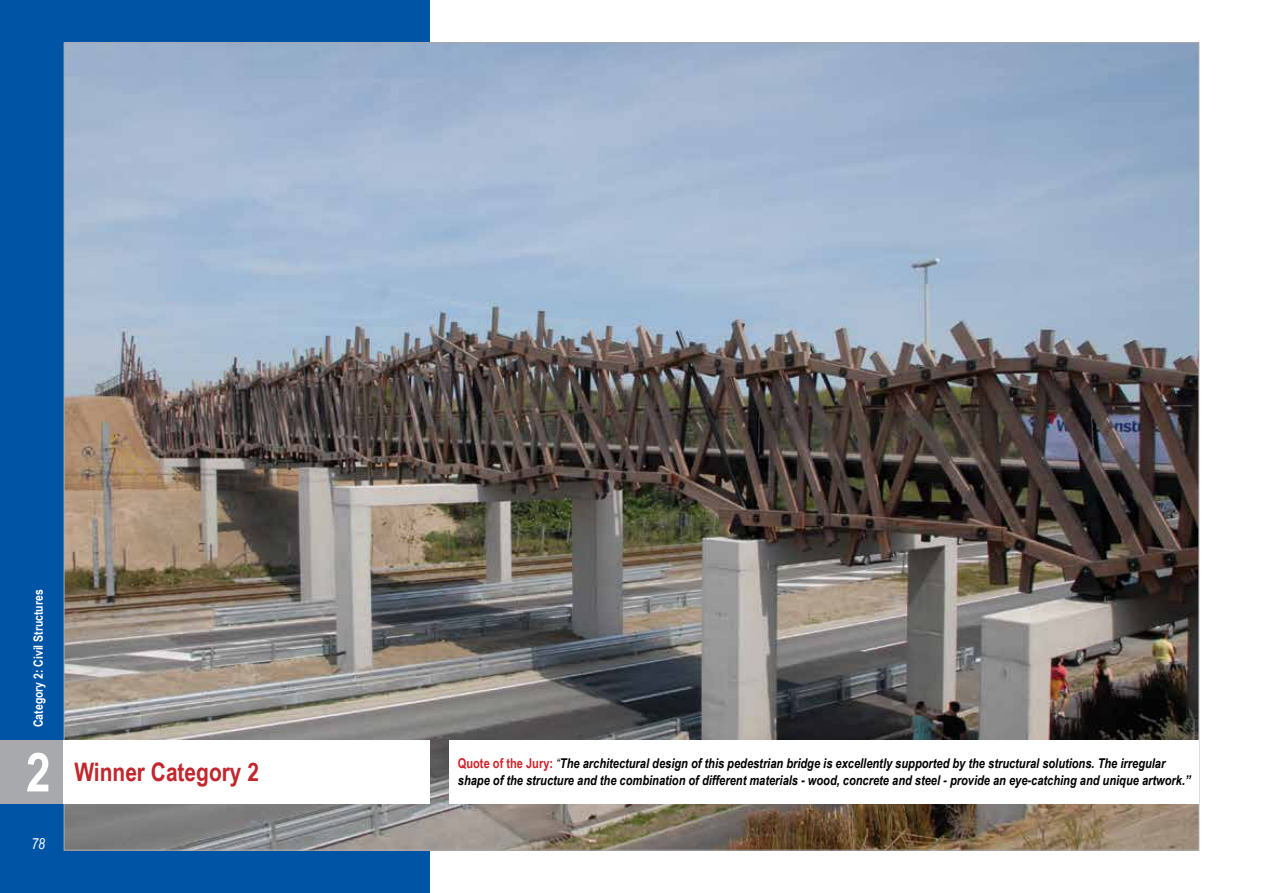
<style>
.page{position:relative;width:1263px;height:893px;background:#fff}
.page>*{position:absolute;margin:0;border:0;box-sizing:border-box;transform-origin:0 0}
.t1{font:700 54px "Arial Narrow";color:#fff}
.t2{font:700 25.5px "Arial Narrow";color:#c1272d}
.t3{font:italic 15px "Arial Narrow";color:#fff}
.t4{font:italic 700 13.5px/16.5px "Arial Narrow";color:#000}
.t5{font:700 12.75px "Arial Narrow";color:#fff}
.s1{font-style:normal;color:#d2232a}
.s2{font-weight:400}
</style>
<div class="page">
<div style="left:0;top:0;width:429px;height:893px;background:#0054a6"></div>
<img style="left:66px;top:45px;width:1131px;height:803px">
<div style="left:0;top:740px;width:429px;height:64px;background:#fff"></div>
<div style="left:0;top:740px;width:63px;height:64px;background:#a7a9ac"></div>
<div style="left:449px;top:740px;width:750px;height:64px;background:#fff"></div>
<p class="t5" style="left:29px;top:727px;width:139px;rotate:-90deg">Category 2: Civil Structures</p>
<h1 class="t1" style="left:26px;top:732px;width:26px">2</h1>
<p class="t4" style="left:458px;top:755px;width:734px"><span class="s1">Quote of the Jury:</span> <span class="s2">“</span>The architectural design of this pedestrian bridge is excellently supported by the structural solutions. The irregular shape of the structure and the combination of different materials - wood, concrete and steel - provide an eye-catching and unique artwork.”</p>
<h2 class="t2" style="left:74px;top:753px;width:186px">Winner Category 2</h2>
<p class="t3" style="left:31px;top:834px;width:15px">78</p>
</div>
